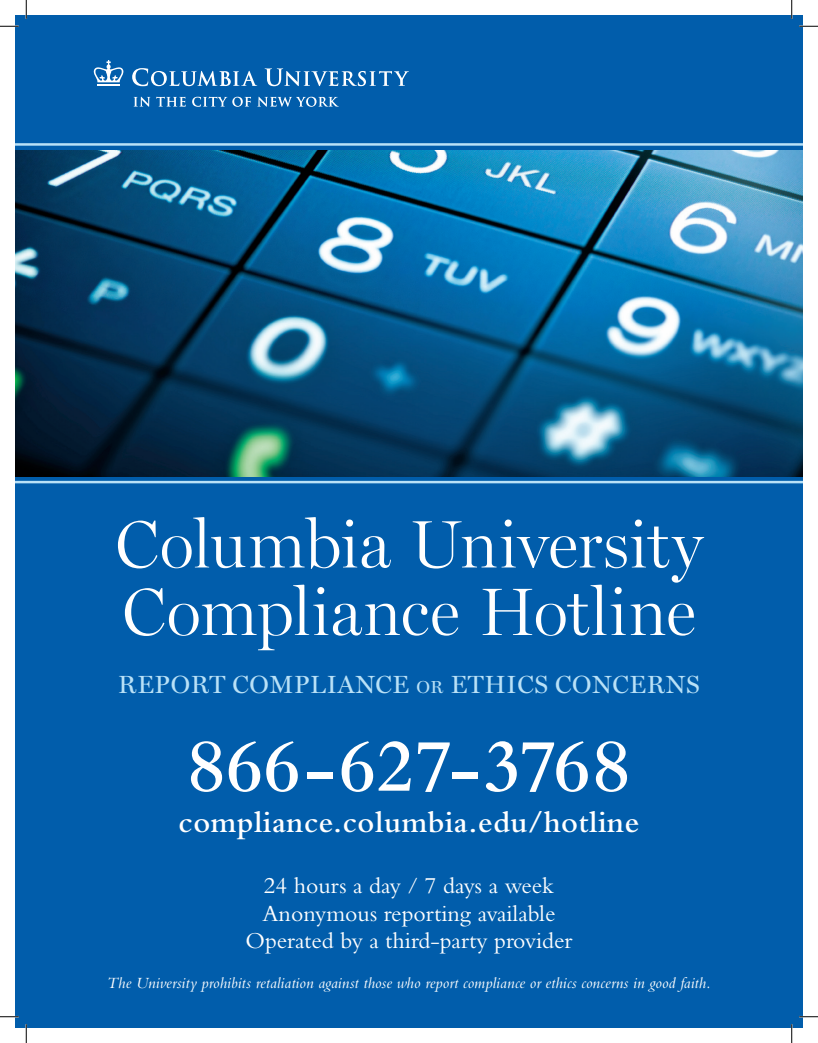
<style>
.page{position:relative;width:818px;height:1043px;background:#fff}
.page>*{position:absolute;margin:0;border:0;box-sizing:border-box;transform-origin:0 0}
.t1{font:600 77.5px "Bembo";letter-spacing:-.03em;color:#fff}
.t2{font:300 67.5px "Miller Display";color:#fff}
.t3{font:600 31.25px "Bembo";letter-spacing:.02em;color:#fff}
.t4{font:25px "Miller Display Roman";letter-spacing:.025em;color:#b9e1f7}
.t5{font:23.75px/27.5px "Bembo";color:#fff;text-align:center}
.t6{font:italic 16.25px "Bembo";letter-spacing:.005em;color:#fff}
.s1{font-size:17.5px}
</style>
<div class="page">
<div style="left:15px;top:15px;width:787px;height:1013px;background:#015dab"></div>
<svg style="left:264px;top:68px;width:145px;height:18px"></svg>
<svg style="left:134px;top:97px;width:16px;height:10px"></svg>
<svg style="left:156px;top:97px;width:30px;height:10px"></svg>
<svg style="left:192px;top:97px;width:59px;height:10px"></svg>
<svg style="left:257px;top:97px;width:82px;height:10px"></svg>
<svg style="left:132px;top:68px;width:125px;height:18px"></svg>
<hr style="left:97px;top:84px;width:23px;height:2px;background:#fff">
<svg style="left:93px;top:60px;width:31px;height:22px"></svg>
<hr style="left:15px;top:143px;width:787px;height:3px;background:#b9e1f7">
<img style="left:15px;top:150px;width:787px;height:326px">
<hr style="left:15px;top:481px;width:787px;height:2px;background:#b9e1f7">
<svg style="left:0;top:25px;width:19px;height:2px"></svg>
<svg style="left:799px;top:25px;width:19px;height:2px"></svg>
<svg style="left:0;top:1015px;width:19px;height:2px"></svg>
<svg style="left:799px;top:1015px;width:19px;height:2px"></svg>
<svg style="left:25px;top:0;width:2px;height:19px"></svg>
<svg style="left:25px;top:1024px;width:2px;height:18px"></svg>
<svg style="left:790px;top:0;width:2px;height:19px"></svg>
<svg style="left:790px;top:1024px;width:2px;height:18px"></svg>
<p class="t2" style="left:115px;top:503px;width:588px">Columbia University</p>
<p class="t2" style="left:122px;top:571px;width:575px">Compliance Hotline</p>
<p class="t4" style="left:118px;top:669px;width:583px">REPORT COMPLIANCE <span class="s1">or</span> ETHICS CONCERNS</p>
<p class="t1" style="left:186px;top:723px;width:446px">866-627-3768</p>
<p class="t3" style="left:179px;top:804px;width:462px">compliance.columbia.edu/hotline</p>
<p class="t5" style="left:245px;top:871px;width:328px">24 hours a day / 7 days a week<br>Anonymous reporting available<br>Operated by a third-party provider</p>
<p class="t6" style="left:107px;top:973px;width:605px">The University prohibits retaliation against those who report compliance or ethics concerns in good faith.</p>
</div>
